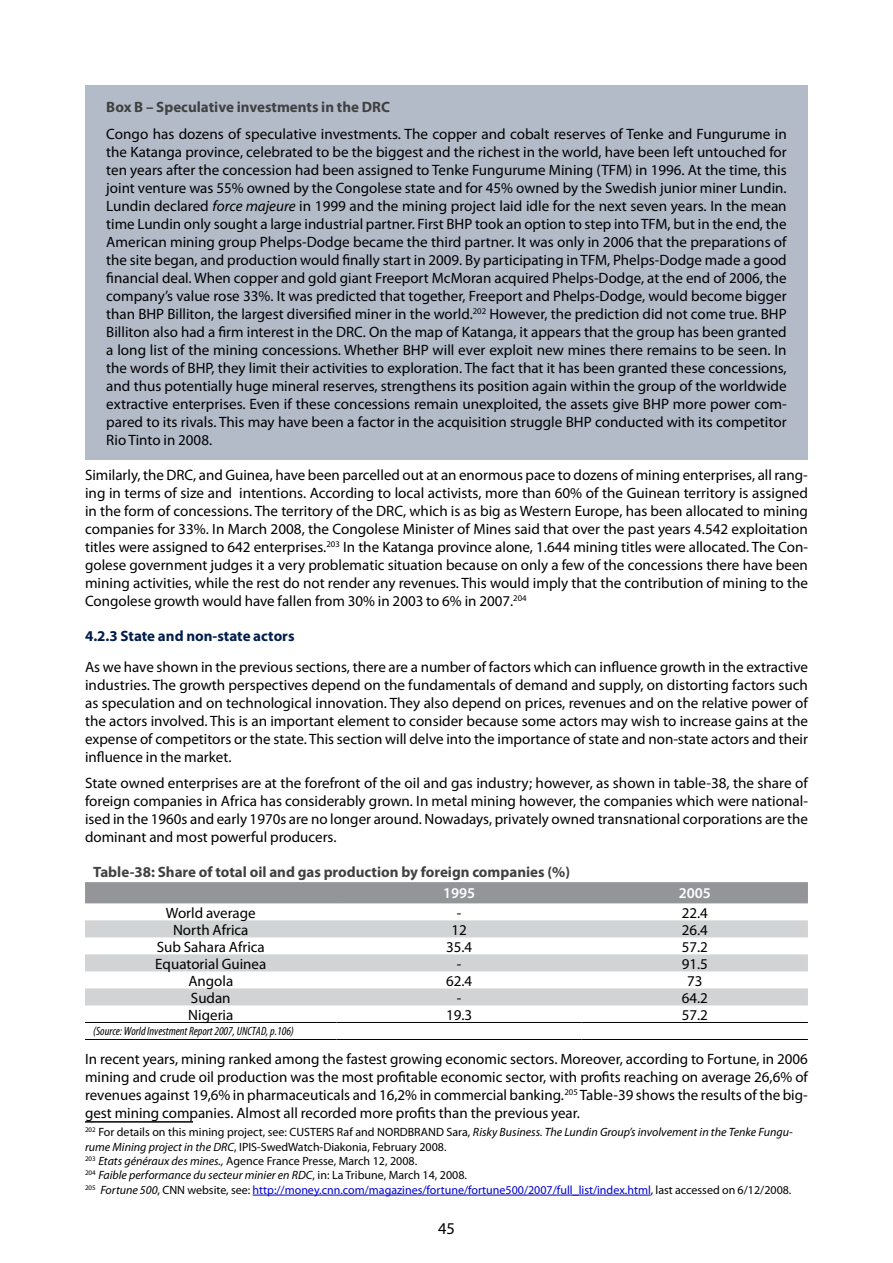
<style>
.page{position:relative;width:893px;height:1263px;background:#fff}
.page>*{position:absolute;margin:0;border:0;box-sizing:border-box;transform-origin:0 0}
.t1{font:16.5px "Myriad Pro";color:#000}
.t2{font:15px/18px "Myriad Pro";color:#000;text-align:justify}
.t3{font:700 15px "Myriad Pro";color:#414142}
.t4{font:700 15px "Myriad Pro";color:#001d4c}
.t5{font:600 15px "Myriad Pro";color:#fff}
.t6{font:12px/14.4px "Myriad Pro";color:#000}
.t7{font:italic condensed 12px "Myriad Pro";color:#000}
.s1{font-style:italic}
.s2{color:#0000d4}
</style>
<div class="page">
<div style="left:85px;top:85px;width:723px;height:374px;background:#b3bbc9"></div>
<div style="left:85px;top:882px;width:723px;height:21px;background:#939598"></div>
<svg style="left:85px;top:920px;width:723px;height:85px;fill:#d1d3d4"></svg>
<hr style="left:85px;top:1022px;width:251px;height:1px;background:#000">
<hr style="left:336px;top:1022px;width:246px;height:1px;background:#000">
<hr style="left:582px;top:1022px;width:226px;height:1px;background:#000">
<hr style="left:85px;top:1039px;width:251px;height:1px;background:#000">
<hr style="left:336px;top:1039px;width:246px;height:1px;background:#000">
<hr style="left:582px;top:1039px;width:226px;height:1px;background:#000">
<hr style="left:85px;top:1121px;width:108px;height:1px;background:#000">
<hr style="left:253px;top:1195px;width:398px;height:1px;background:#0000d4">
<p class="t3" style="left:106px;top:97px;width:285px">Box B – Speculative investments in the DRC</p>
<p class="t2" style="left:106px;top:124px;width:682px">Congo has dozens of speculative investments. The copper and cobalt reserves of Tenke and Fungurume in the Katanga province, celebrated to be the biggest and the richest in the world, have been left untouched for ten years after the concession had been assigned to Tenke Fungurume Mining (TFM) in 1996. At the time, this joint venture was 55% owned by the Congolese state and for 45% owned by the Swedish junior miner Lundin.<br>Lundin declared <span class="s1">force majeure</span> in 1999 and the mining project laid idle for the next seven years. In the mean time Lundin only sought a large industrial partner. First BHP took an option to step into TFM, but in the end, the American mining group Phelps-Dodge became the third partner. It was only in 2006 that the preparations of the site began, and production would finally start in 2009. By participating in TFM, Phelps-Dodge made a good financial deal. When copper and gold giant Freeport McMoran acquired Phelps-Dodge, at the end of 2006, the company’s value rose 33%. It was predicted that together, Freeport and Phelps-Dodge, would become bigger than BHP Billiton, the largest diversified miner in the world.<sup>202</sup> However, the prediction did not come true. BHP Billiton also had a firm interest in the DRC. On the map of Katanga, it appears that the group has been granted a long list of the mining concessions. Whether BHP will ever exploit new mines there remains to be seen. In the words of BHP, they limit their activities to exploration. The fact that it has been granted these concessions, and thus potentially huge mineral reserves, strengthens its position again within the group of the worldwide extractive enterprises. Even if these concessions remain unexploited, the assets give BHP more power com&shy;pared to its rivals. This may have been a factor in the acquisition struggle BHP conducted with its competitor Rio Tinto in 2008.</p>
<p class="t2" style="left:85px;top:465px;width:724px">Similarly, the DRC, and Guinea, have been parcelled out at an enormous pace to dozens of mining enterprises, all rang&shy;ing in terms of size and intentions. According to local activists, more than 60% of the Guinean territory is assigned in the form of concessions. The territory of the DRC, which is as big as Western Europe, has been allocated to mining companies for 33%. In March 2008, the Congolese Minister of Mines said that over the past years 4.542 exploitation titles were assigned to 642 enterprises.<sup>203</sup> In the Katanga province alone, 1.644 mining titles were allocated. The Con&shy;golese government judges it a very problematic situation because on only a few of the concessions there have been mining activities, while the rest do not render any revenues. This would imply that the contribution of mining to the Congolese growth would have fallen from 30% in 2003 to 6% in 2007.<sup>204</sup></p>
<p class="t4" style="left:85px;top:626px;width:211px">4.2.3 State and non-state actors</p>
<p class="t2" style="left:85px;top:657px;width:724px">As we have shown in the previous sections, there are a number of factors which can influence growth in the extractive industries. The growth perspectives depend on the fundamentals of demand and supply, on distorting factors such as speculation and on technological innovation. They also depend on prices, revenues and on the relative power of the actors involved. This is an important element to consider because some actors may wish to increase gains at the expense of competitors or the state. This section will delve into the importance of state and non-state actors and their influence in the market.</p>
<p class="t2" style="left:85px;top:774px;width:724px">State owned enterprises are at the forefront of the oil and gas industry; however, as shown in table-38, the share of foreign companies in Africa has considerably grown. In metal mining however, the companies which were national&shy;ised in the 1960s and early 1970s are no longer around. Nowadays, privately owned transnational corporations are the dominant and most powerful producers.</p>
<p class="t3" style="left:93px;top:862px;width:478px">Table-38: Share of total oil and gas production by foreign companies (%)</p>
<p class="t5" style="left:443px;top:884px;width:34px">1995</p>
<p class="t5" style="left:679px;top:884px;width:34px">2005</p>
<p class="t2" style="left:166px;top:903px;width:91px">World average</p>
<p class="t2" style="left:457px;top:903px;width:6px">-</p>
<p class="t2" style="left:682px;top:903px;width:28px">22.4</p>
<p class="t2" style="left:173px;top:920px;width:77px">North Africa</p>
<p class="t2" style="left:451px;top:920px;width:17px">12</p>
<p class="t2" style="left:682px;top:920px;width:28px">26.4</p>
<p class="t2" style="left:157px;top:937px;width:110px">Sub Sahara Africa</p>
<p class="t2" style="left:446px;top:937px;width:28px">35.4</p>
<p class="t2" style="left:682px;top:937px;width:28px">57.2</p>
<p class="t2" style="left:155px;top:954px;width:112px">Equatorial Guinea</p>
<p class="t2" style="left:457px;top:954px;width:6px">-</p>
<p class="t2" style="left:682px;top:954px;width:28px">91.5</p>
<p class="t2" style="left:188px;top:971px;width:46px">Angola</p>
<p class="t2" style="left:446px;top:971px;width:28px">62.4</p>
<p class="t2" style="left:687px;top:971px;width:17px">73</p>
<p class="t2" style="left:191px;top:988px;width:41px">Sudan</p>
<p class="t2" style="left:457px;top:988px;width:6px">-</p>
<p class="t2" style="left:682px;top:988px;width:28px">64.2</p>
<p class="t2" style="left:188px;top:1005px;width:47px">Nigeria</p>
<p class="t2" style="left:446px;top:1005px;width:28px">19.3</p>
<p class="t2" style="left:682px;top:1005px;width:28px">57.2</p>
<p class="t7" style="left:93px;top:1024px;width:202px">(Source: World Investment Report 2007, UNCTAD, p.106)</p>
<p class="t2" style="left:85px;top:1050px;width:724px">In recent years, mining ranked among the fastest growing economic sectors. Moreover, according to Fortune, in 2006 mining and crude oil production was the most profitable economic sector, with profits reaching on average 26,6% of revenues against 19,6% in pharmaceuticals and 16,2% in commercial banking.<sup>205</sup> Table-39 shows the results of the big&shy;gest mining companies. Almost all recorded more profits than the previous year.</p>
<p class="t6" style="left:85px;top:1125px;width:709px"><sup>202</sup> For details on this mining project, see: CUSTERS Raf and NORDBRAND Sara, <span class="s1">Risky Business. The Lundin Group’s involvement in the Tenke Fungu&shy;rume Mining project in the DRC</span>, IPIS-SwedWatch-Diakonia, February 2008.<br><sup>203</sup> <span class="s1">Etats généraux des mines.,</span> Agence France Presse, March 12, 2008.<br><sup>204</sup> <span class="s1">Faible performance du secteur minier en RDC</span>, in: La Tribune, March 14, 2008.<br><sup>205</sup> <span class="s1">Fortune 500</span>, CNN website, see: <span class="s2">http://money.cnn.com/magazines/fortune/fortune500/2007/full_list/index.html</span>, last accessed on 6/12/2008.</p>
<p class="t1" style="left:438px;top:1218px;width:18px">45</p>
</div>
